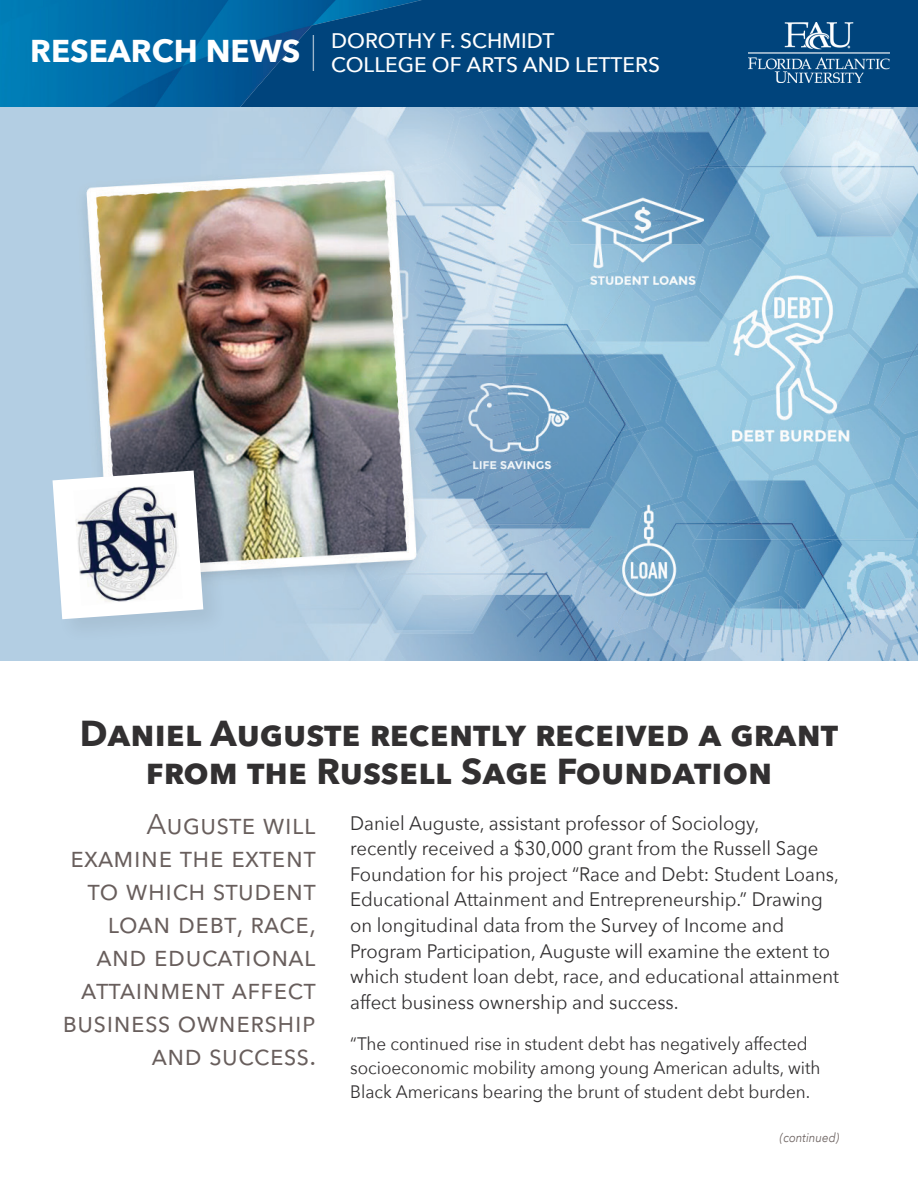
<style>
.page{position:relative;width:918px;height:1188px;background:#fff}
.page>*{position:absolute;margin:0;border:0;box-sizing:border-box;transform-origin:0 0}
.t1{font:700 36px/37.5px "Avenir Next";color:#323031;text-align:center}
.t2{font:700 31.5px "Avenir Next";color:#fff}
.t3{font:28.5px/33px "Avenir Next";color:#685e5c;text-align:right}
.t4{font:500 21px/24px "Avenir Next";color:#fff}
.t5{font:19.5px/25.5px "Avenir Next";color:#323031;scale:.95 1}
.t6{font:18px/24px "Avenir Next";color:#323031;scale:.95 1}
.t7{font:italic 12.75px "Avenir Next";color:#6d6361;scale:.9 1}
.s1{font-weight:200;font-size:36px}
</style>
<div class="page">
<div style="left:2px;top:0;width:916px;height:109px;background:#00447c"></div>
<img style="left:0;top:0;width:788px;height:108px">
<img style="left:749px;top:23px;width:140px;height:60px">
<img style="left:0;top:108px;width:918px;height:553px">
<div style="left:48px;top:466px;width:180px;height:179px;background:#231f20;opacity:.08"></div>
<svg style="left:46px;top:464px;width:164px;height:162px"></svg>
<p class="t2" style="left:30px;top:23px;width:289px">RESEARCH NEWS <span class="s1">|</span></p>
<p class="t4" style="left:331px;top:28px;width:330px">DOROTHY F. SCHMIDT<br>COLLEGE OF ARTS AND LETTERS</p>
<p class="t1" style="left:80px;top:714px;width:760px">Daniel Auguste recently received a grant from the Russell Sage Foundation</p>
<p class="t5" style="left:350px;top:810px;width:516px">Daniel Auguste, assistant professor of Sociology,<br>recently received a $30,000 grant from the Russell Sage Foundation for his project “Race and Debt: Student Loans, Educational Attainment and Entrepreneurship.” Drawing on longitudinal data from the Survey of Income and Program Participation, Auguste will examine the extent to which student loan debt, race, and educational attainment affect business ownership and success.</p>
<p class="t6" style="left:350px;top:1031px;width:496px">“The continued rise in student debt has negatively affected socioeconomic mobility among young American adults, with<br>Black Americans bearing the brunt of student debt burden.</p>
<p class="t7" style="left:780px;top:1127px;width:67px">(continued)</p>
<p class="t3" style="left:63px;top:807px;width:256px">Auguste will examine the extent to which student loan debt, race, and educational attainment affect business ownership and success.</p>
</div>
